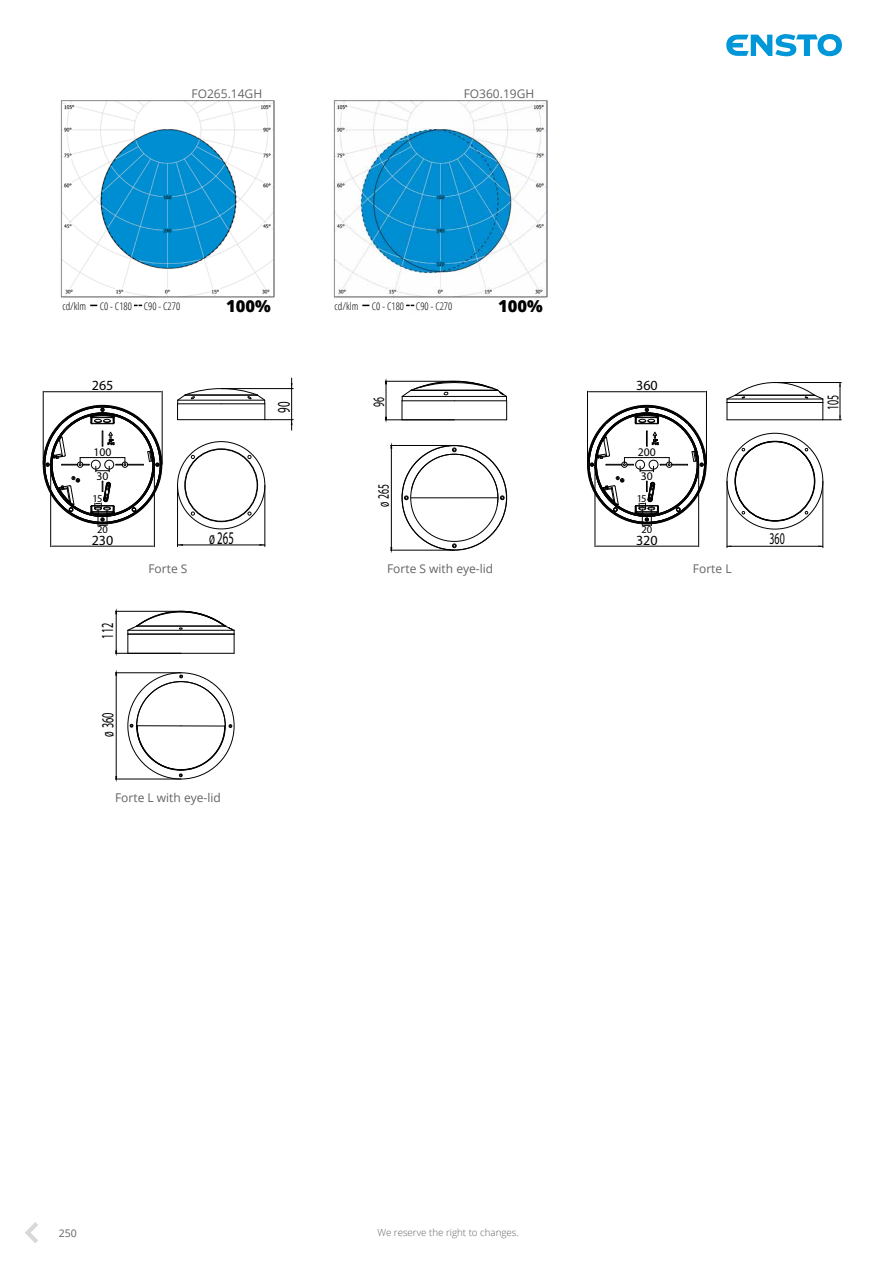
<style>
.page{position:relative;width:893px;height:1263px;background:#fff}
.page>*{position:absolute;margin:0;border:0;box-sizing:border-box;transform-origin:0 0}
.t1{font:17.85px "Myriad Pro";color:#000;scale:.61 1}
.t2{font:16.95px "Myriad Pro";color:#000;scale:.6 1}
.t3{font:800 16.5px "Open Sans";color:#000}
.t4{font:16.5px "Myriad Pro";color:#000;scale:.6 1}
.t5{font:15.9px "Myriad Pro";color:#000;scale:.61 1}
.t6{font:14.1px "Myriad Pro";color:#000}
.t7{font:12px "Open Sans";color:#646363}
.t8{font:11.7px "Myriad Pro";color:#000}
.t9{font:300 condensed 10.5px "Open Sans";color:#000}
.t10{font:10.5px "Myriad Pro";letter-spacing:-.05em;color:#000}
.t11{font:10.5px "Open Sans";color:#646363}
.t12{font:300 9.75px "Open Sans";color:#646363}
</style>
<div class="page">
<svg style="left:726px;top:34px;width:116px;height:22px"></svg>
<svg style="left:25px;top:1222px;width:13px;height:21px"></svg>
<svg style="left:127px;top:610px;width:108px;height:43px"></svg>
<hr style="left:181px;top:634px;width:53px;height:1px;background:#000">
<hr style="left:128px;top:634px;width:53px;height:1px;background:#000">
<hr style="left:128px;top:653px;width:106px;height:1px;background:#000">
<hr style="left:137px;top:626px;width:88px;height:1px;background:#000">
<hr style="left:115px;top:653px;width:66px;height:1px;background:#000">
<hr style="left:115px;top:611px;width:66px;height:1px;background:#000">
<hr style="left:116px;top:611px;width:1px;height:42px;background:#000">
<svg style="left:129px;top:673px;width:104px;height:105px"></svg>
<hr style="left:115px;top:672px;width:66px;height:1px;background:#000">
<hr style="left:115px;top:779px;width:66px;height:1px;background:#000">
<hr style="left:116px;top:673px;width:1px;height:106px;background:#000">
<svg style="left:401px;top:380px;width:106px;height:40px"></svg>
<hr style="left:454px;top:400px;width:53px;height:1px;background:#000">
<hr style="left:402px;top:400px;width:52px;height:1px;background:#000">
<hr style="left:402px;top:419px;width:105px;height:1px;background:#000">
<hr style="left:411px;top:390px;width:86px;height:1px;background:#000">
<hr style="left:385px;top:420px;width:69px;height:1px;background:#000">
<hr style="left:385px;top:381px;width:69px;height:1px;background:#000">
<hr style="left:386px;top:381px;width:1px;height:39px;background:#000">
<svg style="left:452px;top:543px;width:5px;height:5px"></svg>
<svg style="left:404px;top:447px;width:101px;height:59px"></svg>
<hr style="left:391px;top:445px;width:63px;height:1px;background:#000">
<hr style="left:391px;top:550px;width:63px;height:1px;background:#000">
<hr style="left:391px;top:445px;width:1px;height:105px;background:#000">
<img style="left:333px;top:100px;width:214px;height:198px">
<img style="left:61px;top:100px;width:214px;height:198px">
<svg style="left:177px;top:378px;width:116px;height:52px"></svg>
<svg style="left:190px;top:454px;width:5px;height:5px"></svg>
<svg style="left:247px;top:454px;width:5px;height:5px"></svg>
<svg style="left:247px;top:511px;width:5px;height:5px"></svg>
<svg style="left:191px;top:511px;width:4px;height:5px"></svg>
<div style="left:185px;top:449px;width:72px;height:73px;border:1px solid #000;border-radius:50%"></div>
<hr style="left:177px;top:485px;width:1px;height:62px;background:#000">
<hr style="left:265px;top:485px;width:1px;height:62px;background:#000">
<hr style="left:178px;top:545px;width:87px;height:1px;background:#000">
<hr style="left:43px;top:391px;width:1px;height:73px;background:#000">
<hr style="left:162px;top:391px;width:1px;height:73px;background:#000">
<hr style="left:44px;top:391px;width:117px;height:1px;background:#000">
<hr style="left:50px;top:465px;width:1px;height:82px;background:#000">
<hr style="left:154px;top:465px;width:1px;height:82px;background:#000">
<hr style="left:52px;top:546px;width:101px;height:1px;background:#000">
<svg style="left:42px;top:402px;width:121px;height:127px"></svg>
<svg style="left:726px;top:382px;width:114px;height:38px"></svg>
<hr style="left:775px;top:382px;width:66px;height:1px;background:#000">
<hr style="left:840px;top:382px;width:1px;height:38px;background:#000">
<svg style="left:735px;top:441px;width:79px;height:80px"></svg>
<div style="left:735px;top:441px;width:80px;height:80px;border:1px solid #000;border-radius:50%"></div>
<hr style="left:727px;top:481px;width:1px;height:67px;background:#000">
<hr style="left:823px;top:481px;width:1px;height:67px;background:#000">
<hr style="left:727px;top:546px;width:96px;height:1px;background:#000">
<hr style="left:587px;top:391px;width:1px;height:73px;background:#000">
<hr style="left:706px;top:391px;width:1px;height:73px;background:#000">
<hr style="left:589px;top:391px;width:116px;height:1px;background:#000">
<hr style="left:595px;top:465px;width:1px;height:82px;background:#000">
<hr style="left:698px;top:465px;width:1px;height:82px;background:#000">
<hr style="left:596px;top:546px;width:101px;height:1px;background:#000">
<svg style="left:587px;top:404px;width:120px;height:125px"></svg>
<p class="t7" style="left:192px;top:86px;width:72px">FO265.14GH</p>
<p class="t7" style="left:464px;top:86px;width:72px">FO360.19GH</p>
<p class="t9" style="left:62px;top:299px;width:25px">cd/klm</p>
<p class="t9" style="left:100px;top:299px;width:82px">C0 - C180 C90 - C270</p>
<h3 class="t3" style="left:226px;top:293px;width:46px">100%</h3>
<p class="t9" style="left:335px;top:299px;width:25px">cd/klm</p>
<p class="t9" style="left:372px;top:299px;width:82px">C0 - C180 C90 - C270</p>
<h3 class="t3" style="left:498px;top:293px;width:46px">100%</h3>
<p class="t6" style="left:92px;top:377px;width:23px">265</p>
<p class="t6" style="left:636px;top:377px;width:23px">360</p>
<h1 class="t1" style="left:273px;top:413px;width:20px;rotate:-90deg">90</h1>
<h3 class="t5" style="left:369px;top:407px;width:18px;rotate:-90deg">96</h3>
<h3 class="t4" style="left:823px;top:410px;width:27px;rotate:-90deg">105</h3>
<p class="t8" style="left:94px;top:445px;width:20px">100</p>
<p class="t8" style="left:638px;top:445px;width:20px">200</p>
<p class="t8" style="left:96px;top:468px;width:14px">30</p>
<p class="t8" style="left:641px;top:468px;width:14px">30</p>
<p class="t10" style="left:93px;top:492px;width:11px">15</p>
<h3 class="t5" style="left:374px;top:507px;width:39px;rotate:-90deg">ø 265</h3>
<p class="t10" style="left:637px;top:492px;width:11px">15</p>
<p class="t10" style="left:97px;top:523px;width:12px">20</p>
<p class="t6" style="left:92px;top:532px;width:23px">230</p>
<h1 class="t1" style="left:209px;top:527px;width:42px">ø 265</h1>
<p class="t10" style="left:641px;top:523px;width:12px">20</p>
<p class="t6" style="left:636px;top:532px;width:23px">320</p>
<h3 class="t4" style="left:769px;top:528px;width:27px">360</h3>
<p class="t7" style="left:148px;top:561px;width:41px">Forte S</p>
<p class="t7" style="left:387px;top:561px;width:108px">Forte S with eye-lid</p>
<p class="t7" style="left:693px;top:561px;width:40px">Forte L</p>
<h2 class="t2" style="left:97px;top:638px;width:28px;rotate:-90deg">112</h2>
<h2 class="t2" style="left:97px;top:737px;width:42px;rotate:-90deg">ø 360</h2>
<p class="t7" style="left:115px;top:790px;width:107px">Forte L with eye-lid</p>
<p class="t11" style="left:59px;top:1226px;width:20px">250</p>
<p class="t12" style="left:377px;top:1226px;width:143px">We reserve the right to changes.</p>
</div>
